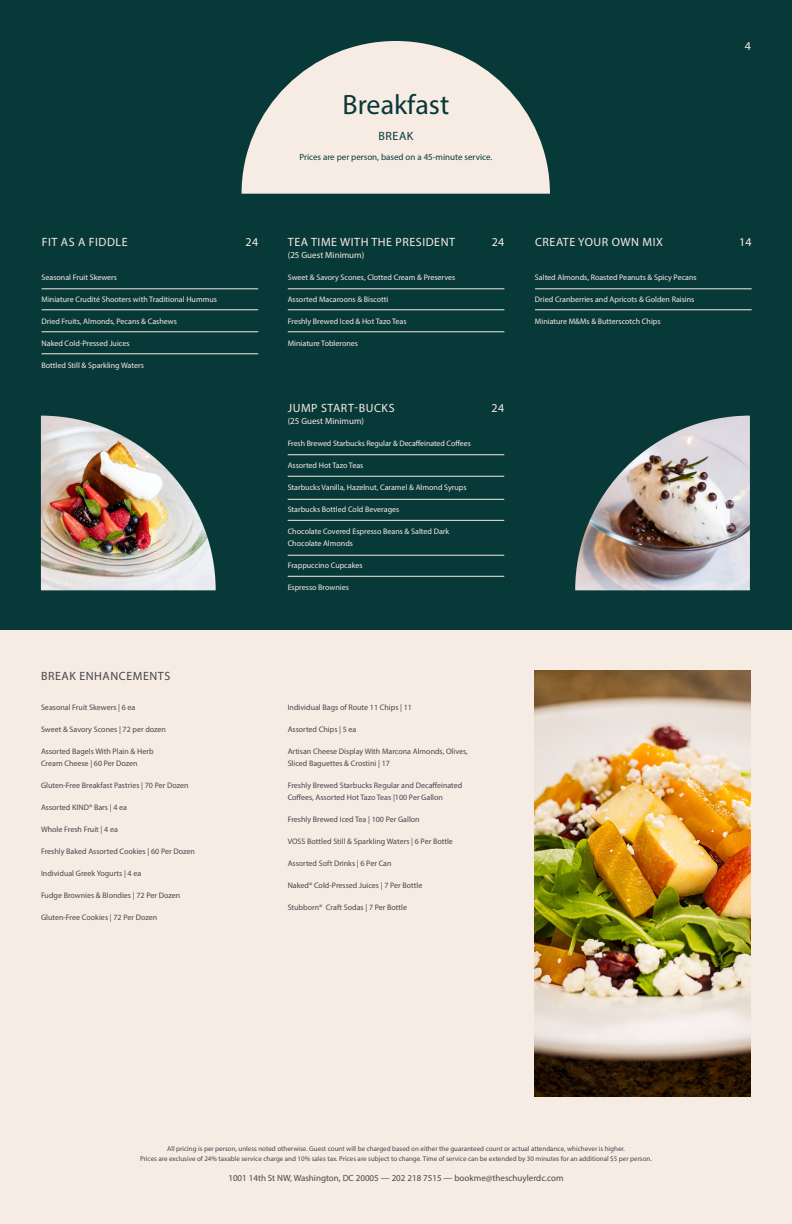
<style>
.page{position:relative;width:792px;height:1224px;background:#f7ece3}
.page>*{position:absolute;margin:0;border:0;box-sizing:border-box;transform-origin:0 0}
.t1{font:28px "Myriad Pro";color:#083939}
.t2{font:12px "Myriad Pro";letter-spacing:.045em;color:#f7ece3}
.t3{font:12px "Myriad Pro";letter-spacing:.045em;color:#46464d}
.t4{font:12px "Myriad Pro";letter-spacing:.045em;color:#083939}
.Body{font:9px "Myriad Pro";color:#46464d}
.Body-2{font:9px "Myriad Pro";color:#083939}
.Ingredients{font:9px "Myriad Pro";color:#f7ece3}
.Ingredients-2{font:8px/12px "Myriad Pro";color:#46464d}
.Ingredients-3{font:8px/12px "Myriad Pro";color:#f7ece3}
.Ingredients-4{font:7.9px "Myriad Pro";letter-spacing:-.005em;color:#f7ece3}
.Body-3{font:7px/10px "Myriad Pro";color:#46464d;text-align:center}
</style>
<div class="page">
<div style="left:0;top:0;width:792px;height:630px;background:#083939"></div>
<svg style="left:242px;top:41px;width:308px;height:153px;fill:#f7ece3"></svg>
<hr style="left:288px;top:454px;width:216px;height:1px;background:#f7ece3">
<hr style="left:288px;top:476px;width:216px;height:1px;background:#f7ece3">
<hr style="left:288px;top:499px;width:216px;height:1px;background:#f7ece3">
<hr style="left:288px;top:520px;width:216px;height:1px;background:#f7ece3">
<hr style="left:288px;top:555px;width:216px;height:1px;background:#f7ece3">
<hr style="left:288px;top:576px;width:216px;height:1px;background:#f7ece3">
<hr style="left:535px;top:310px;width:217px;height:1px;background:#f7ece3">
<hr style="left:535px;top:289px;width:217px;height:1px;background:#f7ece3">
<hr style="left:42px;top:332px;width:216px;height:1px;background:#f7ece3">
<hr style="left:42px;top:354px;width:216px;height:1px;background:#f7ece3">
<hr style="left:42px;top:310px;width:216px;height:1px;background:#f7ece3">
<hr style="left:42px;top:289px;width:216px;height:1px;background:#f7ece3">
<hr style="left:288px;top:332px;width:216px;height:1px;background:#f7ece3">
<hr style="left:288px;top:310px;width:216px;height:1px;background:#f7ece3">
<hr style="left:288px;top:289px;width:216px;height:1px;background:#f7ece3">
<img style="left:534px;top:671px;width:217px;height:426px">
<img style="left:575px;top:416px;width:175px;height:174px">
<img style="left:41px;top:416px;width:175px;height:174px">
<h1 class="t1" style="left:343px;top:87px;width:108px">Breakfast</h1>
<h2 class="t4" style="left:379px;top:129px;width:36px">BREAK</h2>
<p class="Body-2" style="left:299px;top:151px;width:195px">Prices are per person, based on a 45-minute service.</p>
<h2 class="t2" style="left:42px;top:235px;width:88px">FIT AS A FIDDLE</h2>
<h2 class="t2" style="left:246px;top:235px;width:14px">24</h2>
<p class="Ingredients-3" style="left:42px;top:271px;width:77px">Seasonal Fruit Skewers</p>
<p class="Ingredients-3" style="left:42px;top:293px;width:177px">Miniature Crudité Shooters with Traditional Hummus</p>
<p class="Ingredients-3" style="left:42px;top:315px;width:137px">Dried Fruits, Almonds, Pecans &amp; Cashews</p>
<p class="Ingredients-3" style="left:42px;top:337px;width:90px">Naked Cold-Pressed Juices</p>
<p class="Ingredients-3" style="left:42px;top:359px;width:104px">Bottled Still &amp; Sparkling Waters</p>
<h2 class="t2" style="left:288px;top:235px;width:169px">TEA TIME WITH THE PRESIDENT</h2>
<h2 class="t2" style="left:492px;top:235px;width:14px">24</h2>
<p class="Ingredients" style="left:288px;top:249px;width:78px">(25 Guest Minimum)</p>
<p class="Ingredients-3" style="left:288px;top:271px;width:169px">Sweet &amp; Savory Scones, Clotted Cream &amp; Preserves</p>
<p class="Ingredients-3" style="left:288px;top:293px;width:102px">Assorted Macaroons &amp; Biscotti</p>
<p class="Ingredients-3" style="left:288px;top:315px;width:120px">Freshly Brewed Iced &amp; Hot Tazo Teas</p>
<p class="Ingredients-3" style="left:288px;top:337px;width:72px">Miniature Toblerones</p>
<h2 class="t2" style="left:288px;top:401px;width:108px">JUMP START-BUCKS</h2>
<h2 class="t2" style="left:492px;top:401px;width:14px">24</h2>
<p class="Ingredients" style="left:288px;top:416px;width:78px">(25 Guest Minimum)</p>
<p class="Ingredients-4" style="left:288px;top:439px;width:185px">Fresh Brewed Starbucks Regular &amp; Decaffeinated Coffees</p>
<p class="Ingredients-3" style="left:288px;top:460px;width:77px">Assorted Hot Tazo Teas</p>
<p class="Ingredients-3" style="left:288px;top:482px;width:180px">Starbucks Vanilla, Hazelnut, Caramel &amp; Almond Syrups</p>
<p class="Ingredients-3" style="left:288px;top:504px;width:113px">Starbucks Bottled Cold Beverages</p>
<p class="Ingredients-3" style="left:288px;top:526px;width:163px">Chocolate Covered Espresso Beans &amp; Salted Dark<br>Chocolate Almonds</p>
<p class="Ingredients-3" style="left:288px;top:560px;width:77px">Frappuccino Cupcakes</p>
<p class="Ingredients-3" style="left:288px;top:582px;width:63px">Espresso Brownies</p>
<h2 class="t2" style="left:745px;top:39px;width:8px">4</h2>
<h2 class="t2" style="left:535px;top:235px;width:129px">CREATE YOUR OWN MIX</h2>
<h2 class="t2" style="left:739px;top:235px;width:14px">14</h2>
<p class="Ingredients-3" style="left:535px;top:271px;width:163px">Salted Almonds, Roasted Peanuts &amp; Spicy Pecans</p>
<p class="Ingredients-3" style="left:535px;top:293px;width:161px">Dried Cranberries and Apricots &amp; Golden Raisins</p>
<p class="Ingredients-3" style="left:535px;top:315px;width:127px">Miniature M&amp;Ms &amp; Butterscotch Chips</p>
<h2 class="t3" style="left:41px;top:669px;width:131px">BREAK ENHANCEMENTS</h2>
<p class="Ingredients-2" style="left:41px;top:701px;width:96px">Seasonal Fruit Skewers | 6 ea</p>
<p class="Ingredients-2" style="left:41px;top:723px;width:127px">Sweet &amp; Savory Scones | 72 per dozen</p>
<p class="Ingredients-2" style="left:41px;top:745px;width:114px">Assorted Bagels With Plain &amp; Herb<br>Cream Cheese | 60 Per Dozen</p>
<p class="Ingredients-2" style="left:41px;top:779px;width:149px">Gluten-Free Breakfast Pastries | 70 Per Dozen</p>
<p class="Ingredients-2" style="left:41px;top:801px;width:88px">Assorted KIND® Bars | 4 ea</p>
<p class="Ingredients-2" style="left:41px;top:823px;width:78px">Whole Fresh Fruit | 4 ea</p>
<p class="Ingredients-2" style="left:41px;top:845px;width:155px">Freshly Baked Assorted Cookies | 60 Per Dozen</p>
<p class="Ingredients-2" style="left:41px;top:867px;width:102px">Individual Greek Yogurts | 4 ea</p>
<p class="Ingredients-2" style="left:41px;top:889px;width:141px">Fudge Brownies &amp; Blondies | 72 Per Dozen</p>
<p class="Ingredients-2" style="left:41px;top:911px;width:118px">Gluten-Free Cookies | 72 Per Dozen</p>
<p class="Ingredients-2" style="left:288px;top:701px;width:126px">Individual Bags of Route 11 Chips | 11</p>
<p class="Ingredients-2" style="left:288px;top:723px;width:70px">Assorted Chips | 5 ea</p>
<p class="Ingredients-2" style="left:288px;top:745px;width:182px">Artisan Cheese Display With Marcona Almonds, Olives,<br>Sliced Baguettes &amp; Crostini | 17</p>
<p class="Ingredients-2" style="left:288px;top:779px;width:176px">Freshly Brewed Starbucks Regular and Decaffeinated<br>Coffees, Assorted Hot Tazo Teas |100 Per Gallon</p>
<p class="Ingredients-2" style="left:288px;top:813px;width:134px">Freshly Brewed Iced Tea | 100 Per Gallon</p>
<p class="Ingredients-2" style="left:288px;top:835px;width:167px">VOSS Bottled Still &amp; Sparkling Waters | 6 Per Bottle</p>
<p class="Ingredients-2" style="left:288px;top:857px;width:105px">Assorted Soft Drinks | 6 Per Can</p>
<p class="Ingredients-2" style="left:288px;top:879px;width:136px">Naked® Cold-Pressed Juices | 7 Per Bottle</p>
<p class="Ingredients-2" style="left:288px;top:901px;width:121px">Stubborn® Craft Sodas | 7 Per Bottle</p>
<p class="Body-3" style="left:140px;top:1144px;width:513px">All pricing is per person, unless noted otherwise. Guest count will be charged based on either the guaranteed count or actual attendance, whichever is higher.<br>Prices are exclusive of 24% taxable service charge and 10% sales tax. Prices are subject to change. Time of service can be extended by 30 minutes for an additional $5 per person.</p>
<p class="Body" style="left:228px;top:1172px;width:337px">1001 14th St NW, Washington, DC 20005 — 202 218 7515 — bookme@theschuylerdc.com</p>
</div>
